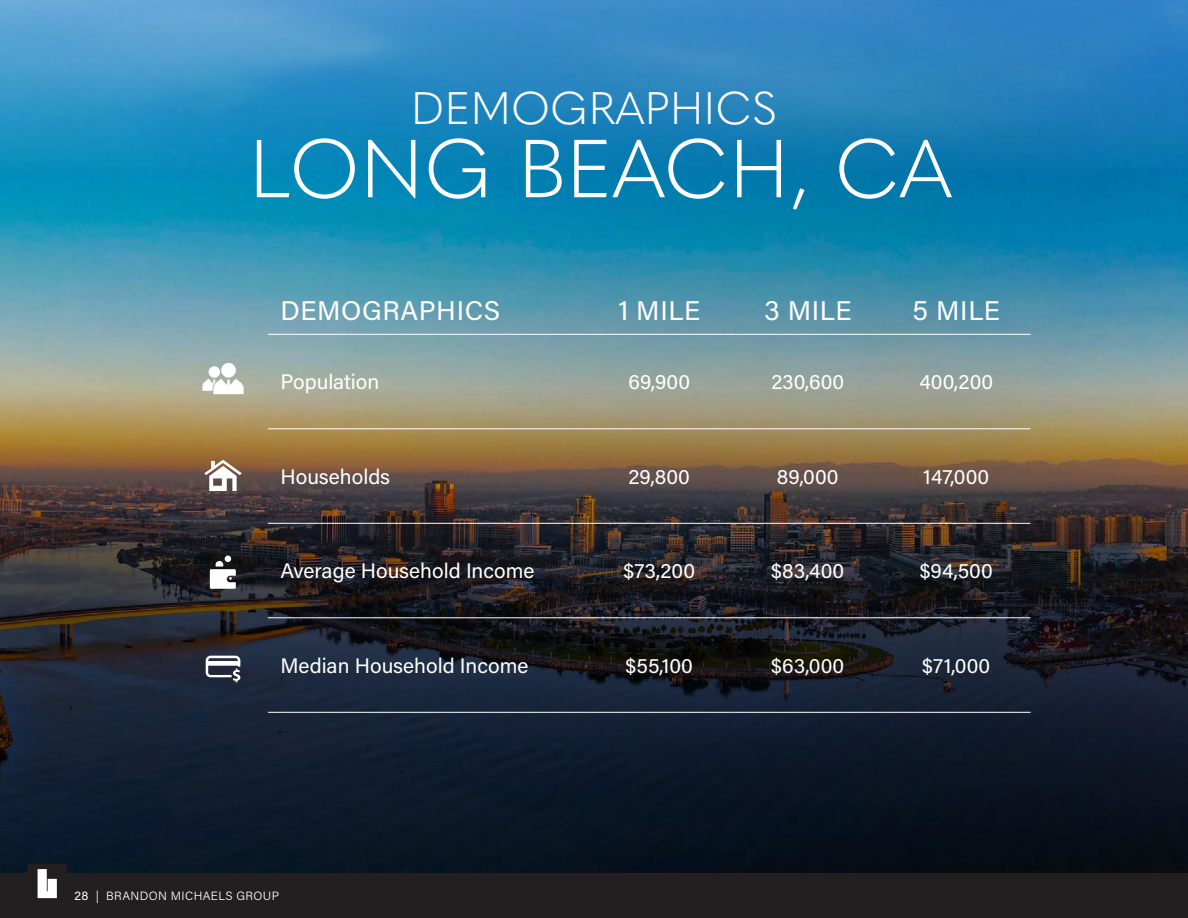
<style>
.page{position:relative;width:1188px;height:918px;background:#fff}
.page>*{position:absolute;margin:0;border:0;box-sizing:border-box;transform-origin:0 0}
.t1{font:300 81px "Quasimoda";color:#fff}
.t2{font:300 45px "Quasimoda";color:#fff}
.Body_Copy_left{font:27px "Acumin Pro";letter-spacing:.02em;color:#fff}
.Table{font:21px "Acumin Pro";color:#fff}
.Body_Copy_left-2{font:21px "Acumin Pro";color:#fff}
.t3{font:300 12px "Acumin Pro";letter-spacing:.035em;color:#fff}
.s1{font-weight:400}
</style>
<div class="page">
<img style="left:0;top:189px;width:1188px;height:98px">
<img style="left:0;top:287px;width:1188px;height:586px">
<img style="left:0;top:0;width:1188px;height:189px">
<hr style="left:268px;top:334px;width:317px;height:1px;background:#fff">
<hr style="left:585px;top:334px;width:149px;height:1px;background:#fff">
<hr style="left:734px;top:334px;width:148px;height:1px;background:#fff">
<hr style="left:882px;top:334px;width:149px;height:1px;background:#fff">
<hr style="left:268px;top:428px;width:317px;height:1px;background:#fff">
<hr style="left:585px;top:428px;width:149px;height:1px;background:#fff">
<hr style="left:734px;top:428px;width:148px;height:1px;background:#fff">
<hr style="left:882px;top:428px;width:149px;height:1px;background:#fff">
<hr style="left:268px;top:523px;width:317px;height:1px;background:#fff">
<hr style="left:585px;top:523px;width:149px;height:1px;background:#fff">
<hr style="left:734px;top:523px;width:148px;height:1px;background:#fff">
<hr style="left:882px;top:523px;width:149px;height:1px;background:#fff">
<hr style="left:268px;top:617px;width:317px;height:1px;background:#fff">
<hr style="left:585px;top:617px;width:149px;height:1px;background:#fff">
<hr style="left:734px;top:617px;width:148px;height:1px;background:#fff">
<hr style="left:882px;top:617px;width:149px;height:1px;background:#fff">
<hr style="left:268px;top:712px;width:317px;height:1px;background:#fff">
<hr style="left:585px;top:712px;width:149px;height:1px;background:#fff">
<hr style="left:734px;top:712px;width:148px;height:1px;background:#fff">
<hr style="left:882px;top:712px;width:149px;height:1px;background:#fff">
<div style="left:221px;top:363px;width:15px;height:15px;background:#fff;border-radius:50%"></div>
<div style="left:209px;top:366px;width:11px;height:12px;background:#fff;border-radius:50%"></div>
<svg style="left:203px;top:379px;width:41px;height:15px"></svg>
<svg style="left:204px;top:460px;width:38px;height:31px"></svg>
<svg style="left:210px;top:556px;width:26px;height:33px"></svg>
<svg style="left:206px;top:656px;width:34px;height:26px"></svg>
<div style="left:0;top:873px;width:1188px;height:45px;background:#231f20"></div>
<svg style="left:28px;top:864px;width:39px;height:35px"></svg>
<p class="t2" style="left:411px;top:74px;width:368px">DEMOGRAPHICS</p>
<p class="t1" style="left:248px;top:107px;width:705px">LONG BEACH, CA</p>
<p class="Body_Copy_left" style="left:281px;top:292px;width:221px">DEMOGRAPHICS</p>
<p class="Body_Copy_left" style="left:618px;top:292px;width:83px">1 MILE</p>
<p class="Body_Copy_left" style="left:764px;top:292px;width:89px">3 MILE</p>
<p class="Body_Copy_left" style="left:913px;top:292px;width:89px">5 MILE</p>
<p class="Body_Copy_left-2" style="left:281px;top:367px;width:100px">Population</p>
<p class="Table" style="left:629px;top:367px;width:63px">69,900</p>
<p class="Table" style="left:771px;top:367px;width:74px">230,600</p>
<p class="Table" style="left:919px;top:367px;width:75px">400,200</p>
<p class="Body_Copy_left-2" style="left:281px;top:462px;width:111px">Households</p>
<p class="Table" style="left:629px;top:462px;width:63px">29,800</p>
<p class="Table" style="left:777px;top:462px;width:63px">89,000</p>
<p class="Table" style="left:923px;top:462px;width:68px">147,000</p>
<p class="Body_Copy_left-2" style="left:281px;top:556px;width:255px">Average Household Income</p>
<p class="Table" style="left:623px;top:556px;width:73px">$73,200</p>
<p class="Table" style="left:771px;top:556px;width:75px">$83,400</p>
<p class="Table" style="left:920px;top:556px;width:75px">$94,500</p>
<p class="Body_Copy_left-2" style="left:281px;top:651px;width:249px">Median Household Income</p>
<p class="Table" style="left:626px;top:651px;width:69px">$55,100</p>
<p class="Table" style="left:771px;top:651px;width:75px">$63,000</p>
<p class="Table" style="left:922px;top:651px;width:70px">$71,000</p>
<p class="t3" style="left:75px;top:887px;width:206px"><span class="s1">28</span> | BRANDON MICHAELS GROUP</p>
</div>
